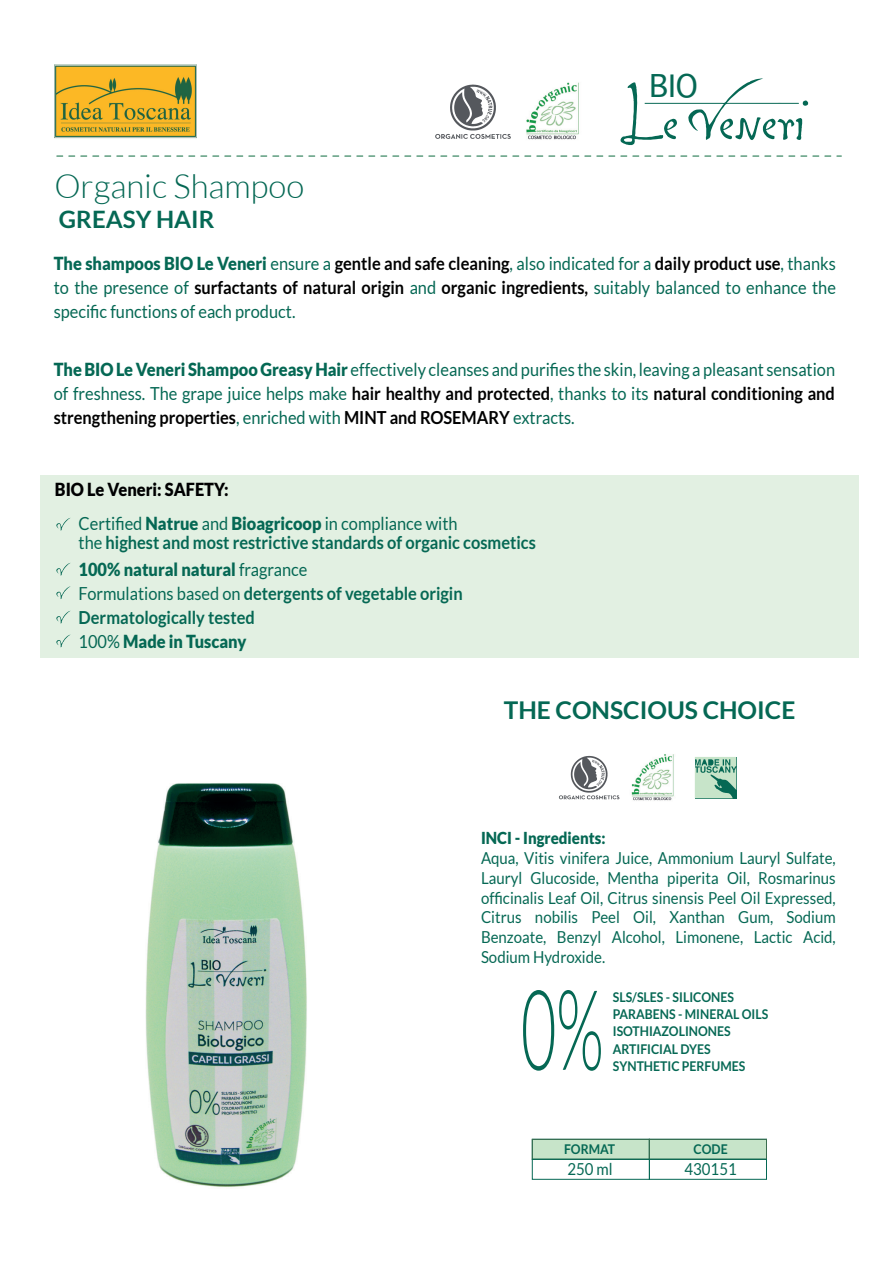
<style>
.page{position:relative;width:893px;height:1263px;background:#fff}
.page>*{position:absolute;margin:0;border:0;box-sizing:border-box;transform-origin:0 0}
.t1{font:300 111.6px "Lato";color:#056854;scale:.55 1}
.t2{font:300 33px "Lato";color:#056854}
.t3{font:30px "Sathu";color:#056854}
.t4{font:700 24.45px "Lato";color:#056854}
.t5{font:700 24px "Lato";color:#056854}
.t6{font:18px/24px "Lato";color:#056854;text-align:justify;scale:.91 1}
.t7{font:700 18px/24px "Lato";color:#056854;scale:.91 1}
.t8{font:16.5px/19.8px "Lato";color:#056854;text-align:justify;scale:.91 1}
.t9{font:900 16.5px "Lato";color:#056854;scale:.91 1}
.t10{font:700 13.5px/17.2px "Lato";color:#056854;scale:.91 1}
.s1{font-weight:900}
.s2{font-weight:700;color:#000001}
.s3{font-weight:900;color:#000001}
.s4{font-weight:400}
</style>
<div class="page">
<img style="left:145px;top:783px;width:162px;height:404px">
<svg style="left:57px;top:156px;width:784px;height:1px"></svg>
<div style="left:532px;top:1139px;width:118px;height:20px;background:#c7e4c9"></div>
<div style="left:532px;top:1139px;width:118px;height:21px;border:1px solid #3a6d4e"></div>
<div style="left:649px;top:1139px;width:118px;height:20px;background:#c7e4c9"></div>
<div style="left:649px;top:1139px;width:118px;height:21px;border:1px solid #3a6d4e"></div>
<div style="left:532px;top:1159px;width:118px;height:20px;border:1px solid #056854"></div>
<div style="left:649px;top:1159px;width:118px;height:20px;border:1px solid #056854"></div>
<svg style="left:621px;top:78px;width:187px;height:67px"></svg>
<img style="left:526px;top:82px;width:53px;height:58px">
<svg style="left:435px;top:85px;width:76px;height:54px"></svg>
<img style="left:631px;top:754px;width:43px;height:47px">
<svg style="left:559px;top:756px;width:60px;height:43px"></svg>
<img style="left:54px;top:65px;width:143px;height:74px">
<svg style="left:695px;top:757px;width:41px;height:41px;background:#90c0a7"></svg>
<div style="left:40px;top:476px;width:818px;height:182px;background:#e2f0e2"></div>
<svg style="left:56px;top:518px;width:14px;height:13px"></svg>
<svg style="left:56px;top:563px;width:14px;height:13px"></svg>
<svg style="left:56px;top:586px;width:15px;height:13px"></svg>
<svg style="left:56px;top:611px;width:14px;height:12px"></svg>
<svg style="left:56px;top:635px;width:14px;height:12px"></svg>
<h2 class="t2" style="left:54px;top:168px;width:251px">Organic Shampoo</h2>
<h3 class="t5" style="left:59px;top:205px;width:157px">GREASY HAIR</h3>
<h3 class="t3" style="left:649px;top:61px;width:50px">BIO</h3>
<p class="t6" style="left:54px;top:252px;width:861px"><span class="s1">The shampoos BIO Le Veneri</span> ensure a <span class="s2">gentle and safe cleaning</span>, also indicated for a <span class="s2">daily product use</span>, thanks to the presence of <span class="s2">surfactants of natural origin</span> and <span class="s2">organic ingredients,</span> suitably balanced to enhance the specific functions of each product.</p>
<p class="t6" style="left:54px;top:357px;width:860px"><span class="s1">The BIO Le Veneri Shampoo Greasy Hair</span> effectively cleanses and purifies the skin, leaving a pleasant sensation of freshness. The grape juice helps make <span class="s2">hair healthy and protected</span>, thanks to its <span class="s2">natural conditioning and strengthening properties</span>, enriched with <span class="s2">MINT and ROSEMARY</span> extracts.</p>
<p class="t6" style="left:79px;top:472px;width:418px;line-height:33.9px;text-indent:-24px"><span class="s3">BIO Le Veneri: SAFETY:<br></span>Certified <span class="s1">Natrue</span> and <span class="s1">Bioagricoop</span> in compliance with</p>
<p class="t7" style="left:79px;top:529px;width:504px;line-height:27px"><span class="s4">the</span> highest and most restrictive standards of organic cosmetics<br><span class="s1">100% natural natural</span> <span class="s4">fragrance</span></p>
<p class="t7" style="left:79px;top:582px;width:423px"><span class="s4">Formulations based on</span> detergents of vegetable origin<br>Dermatologically tested<br><span class="s4">100%</span> <span class="s1">Made in Tuscany</span></p>
<h3 class="t4" style="left:504px;top:696px;width:293px">THE CONSCIOUS CHOICE</h3>
<p class="t9" style="left:481px;top:828px;width:138px">INCI - Ingredients:</p>
<p class="t8" style="left:481px;top:848px;width:391px">Aqua, Vitis vinifera Juice, Ammonium Lauryl Sulfate, Lauryl Glucoside, Mentha piperita Oil, Rosmarinus officinalis Leaf Oil, Citrus sinensis Peel Oil Expressed, Citrus nobilis Peel Oil, Xanthan Gum, Sodium Benzoate, Benzyl Alcohol, Limonene, Lactic Acid, Sodium Hydroxide.</p>
<h1 class="t1" style="left:521px;top:970px;width:152px">0%</h1>
<p class="t10" style="left:613px;top:988px;width:172px">SLS/SLES - SILICONES<br>PARABENS - MINERAL OILS<br>ISOTHIAZOLINONES<br>ARTIFICIAL DYES<br>SYNTHETIC PERFUMES</p>
<p class="t10" style="left:564px;top:1140px;width:58px">FORMAT</p>
<p class="t10" style="left:693px;top:1140px;width:39px">CODE</p>
<p class="t8" style="left:567px;top:1159px;width:51px">250 ml</p>
<p class="t8" style="left:684px;top:1159px;width:59px">430151</p>
</div>
